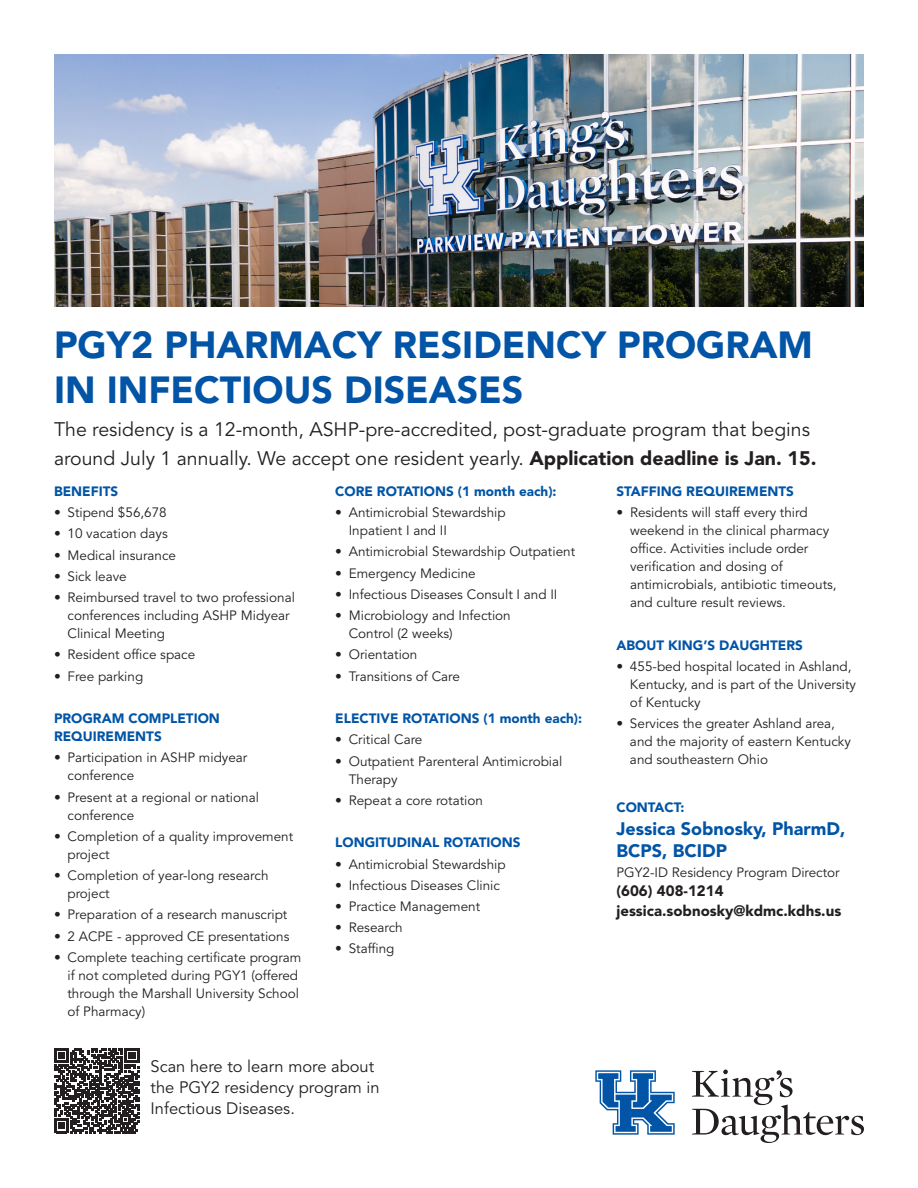
<style>
.page{position:relative;width:918px;height:1188px;background:#fff}
.page>*{position:absolute;margin:0;border:0;box-sizing:border-box;transform-origin:0 0}
.t1{font:900 37.5px/45px "Avenir LT Std";color:#0154a6}
.t2{font:19.5px/28.5px "Avenir LT Std";color:#231f20}
.t3{font:900 18px/22.5px "Avenir LT Std";color:#0154a6}
.t4{font:16.5px/21px "Avenir LT Std";color:#231f20}
.t5{font:900 15px "Avenir LT Std";color:#231f20}
.t6{font:13.5px/18px "Avenir LT Std";color:#231f20}
.t7{font:900 13.5px/18px "Avenir LT Std";color:#0154a6}
.s1{font-weight:900}
</style>
<div class="page">
<img style="left:54px;top:54px;width:810px;height:253px">
<svg style="left:595px;top:1070px;width:80px;height:65px"></svg>
<svg style="left:692px;top:1070px;width:172px;height:73px"></svg>
<svg style="left:54px;top:1048px;width:85px;height:85px"></svg>
<p class="t1" style="left:54px;top:322px;width:760px">PGY2 PHARMACY RESIDENCY PROGRAM<br>IN INFECTIOUS DISEASES</p>
<p class="t2" style="left:54px;top:416px;width:764px">The residency is a 12-month, ASHP-pre-accredited, post-graduate program that begins around July 1 annually. We accept one resident yearly. <span class="s1">Application deadline is Jan. 15.</span></p>
<p class="t7" style="left:54px;top:482px;width:66px">BENEFITS</p>
<p class="t6" style="left:54px;top:504px;width:114px">• Stipend $56,678</p>
<p class="t6" style="left:54px;top:525px;width:115px">• 10 vacation days</p>
<p class="t6" style="left:54px;top:546px;width:124px">• Medical insurance</p>
<p class="t6" style="left:54px;top:568px;width:74px">• Sick leave</p>
<p class="t6" style="left:68px;top:589px;width:229px;text-indent:-14px">• Reimbursed travel to two professional conferences including ASHP Midyear<br>Clinical Meeting</p>
<p class="t6" style="left:54px;top:646px;width:143px">• Resident office space</p>
<p class="t6" style="left:54px;top:667px;width:91px">• Free parking</p>
<p class="t7" style="left:54px;top:709px;width:167px">PROGRAM COMPLETION<br>REQUIREMENTS</p>
<p class="t6" style="left:68px;top:749px;width:181px;text-indent:-14px">• Participation in ASHP midyear conference</p>
<p class="t6" style="left:68px;top:788px;width:193px;text-indent:-14px">• Present at a regional or national conference</p>
<p class="t6" style="left:68px;top:828px;width:227px;text-indent:-14px">• Completion of a quality improvement project</p>
<p class="t6" style="left:68px;top:867px;width:203px;text-indent:-14px">• Completion of year-long research project</p>
<p class="t6" style="left:54px;top:906px;width:235px">• Preparation of a research manuscript</p>
<p class="t6" style="left:54px;top:927px;width:237px">• 2 ACPE - approved CE presentations</p>
<p class="t6" style="left:68px;top:948px;width:235px;text-indent:-14px">• Complete teaching certificate program if not completed during PGY1 (offered through the Marshall University School of Pharmacy)</p>
<p class="t7" style="left:335px;top:482px;width:223px">CORE ROTATIONS (1 month each):</p>
<p class="t6" style="left:349px;top:504px;width:158px;text-indent:-14px">• Antimicrobial Stewardship<br>Inpatient I and II</p>
<p class="t6" style="left:335px;top:543px;width:241px">• Antimicrobial Stewardship Outpatient</p>
<p class="t6" style="left:335px;top:564px;width:142px">• Emergency Medicine</p>
<p class="t6" style="left:335px;top:586px;width:224px">• Infectious Diseases Consult I and II</p>
<p class="t6" style="left:349px;top:607px;width:164px;text-indent:-14px">• Microbiology and Infection<br>Control (2 weeks)</p>
<p class="t6" style="left:335px;top:646px;width:84px">• Orientation</p>
<p class="t6" style="left:335px;top:667px;width:126px">• Transitions of Care</p>
<p class="t7" style="left:335px;top:709px;width:248px">ELECTIVE ROTATIONS (1 month each):</p>
<p class="t6" style="left:335px;top:731px;width:89px">• Critical Care</p>
<p class="t6" style="left:349px;top:752px;width:215px;text-indent:-14px">• Outpatient Parenteral Antimicrobial<br>Therapy</p>
<p class="t6" style="left:335px;top:792px;width:149px">• Repeat a core rotation</p>
<p class="t7" style="left:335px;top:834px;width:187px">LONGITUDINAL ROTATIONS</p>
<p class="t6" style="left:335px;top:855px;width:172px">• Antimicrobial Stewardship</p>
<p class="t6" style="left:335px;top:876px;width:166px">• Infectious Diseases Clinic</p>
<p class="t6" style="left:335px;top:898px;width:147px">• Practice Management</p>
<p class="t6" style="left:335px;top:919px;width:69px">• Research</p>
<p class="t6" style="left:335px;top:940px;width:61px">• Staffing</p>
<p class="t7" style="left:616px;top:482px;width:179px">STAFFING REQUIREMENTS</p>
<p class="t6" style="left:630px;top:504px;width:208px;text-indent:-14px">• Residents will staff every third weekend in the clinical pharmacy office. Activities include order verification and dosing of antimicrobials, antibiotic timeouts, and culture result reviews.</p>
<p class="t7" style="left:616px;top:636px;width:188px">ABOUT KING’S DAUGHTERS</p>
<p class="t6" style="left:630px;top:658px;width:228px;text-indent:-14px">• 455-bed hospital located in Ashland,<br>Kentucky, and is part of the University of Kentucky</p>
<p class="t6" style="left:630px;top:715px;width:222px;text-indent:-14px">• Services the greater Ashland area, and the majority of eastern Kentucky and southeastern Ohio</p>
<p class="t7" style="left:616px;top:799px;width:69px">CONTACT:</p>
<p class="t3" style="left:616px;top:817px;width:230px">Jessica Sobnosky, PharmD,<br>BCPS, BCIDP</p>
<p class="t6" style="left:616px;top:864px;width:225px">PGY2-ID Residency Program Director</p>
<p class="t5" style="left:616px;top:882px;width:109px">(606) 408-1214</p>
<p class="t5" style="left:616px;top:902px;width:226px">jessica.sobnosky@kdmc.kdhs.us</p>
<p class="t4" style="left:151px;top:1056px;width:231px">Scan here to learn more about the PGY2 residency program in<br>Infectious Diseases.</p>
</div>
